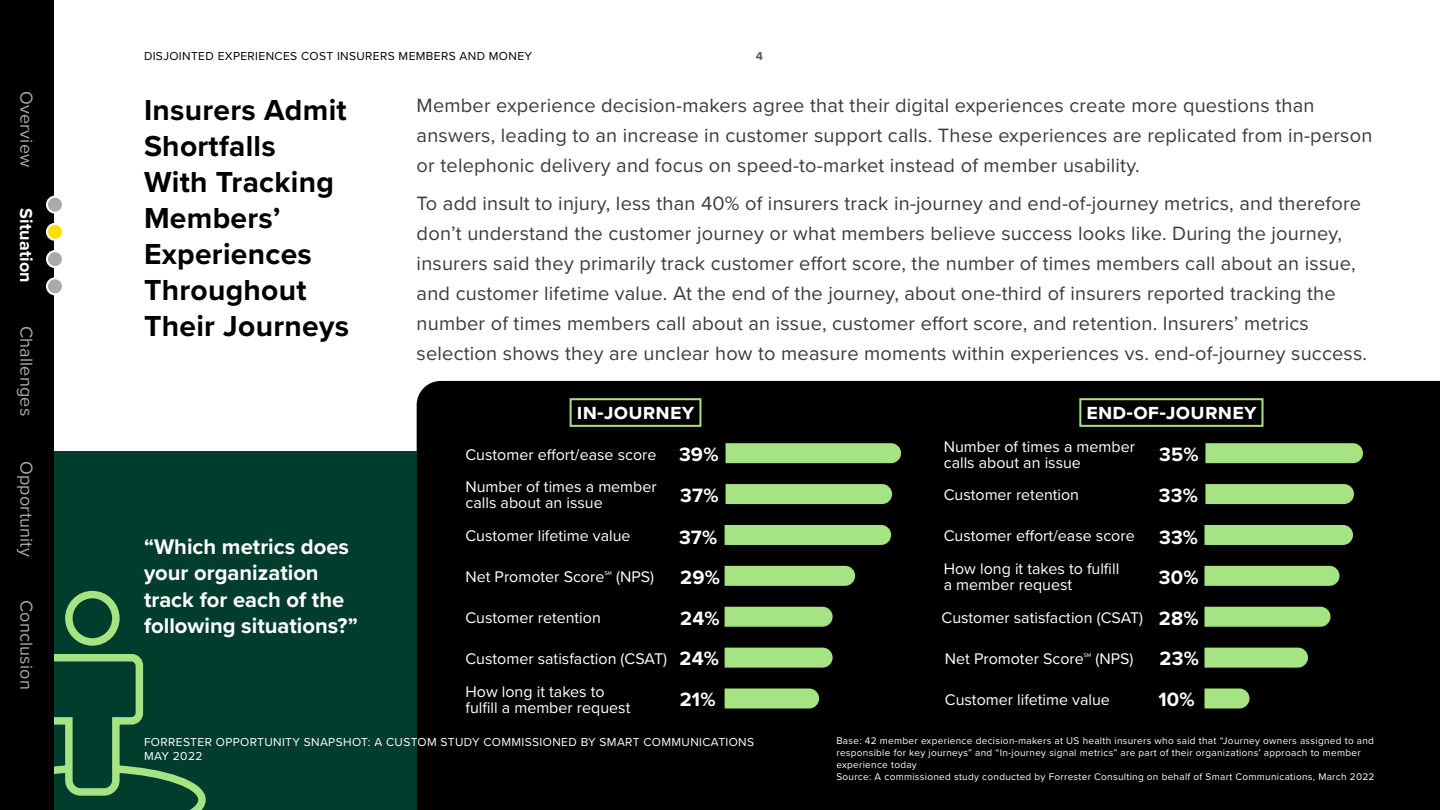
<style>
.page{position:relative;width:1440px;height:810px;background:#fff}
.page>*{position:absolute;margin:0;border:0;box-sizing:border-box;transform-origin:0 0}
.t1{font:700 30px/36px "Proxima Nova";letter-spacing:.01em;color:#000}
.t2{font:700 22px/26.4px "Proxima Nova";color:#fff}
.t3{font:20px/30px "Proxima Nova";letter-spacing:.01em;color:#3c3c3c}
.t4{font:700 20px "Proxima Nova";letter-spacing:.01em;color:#fff}
.t5{font:18px "Proxima Nova";letter-spacing:.01em;color:#aaa}
.t6{font:700 18px "Proxima Nova";letter-spacing:.01em;color:#fff}
.t7{font:16px/16px "Proxima Nova";color:#fff}
.t8{font:12px/14.4px "Proxima Nova";letter-spacing:.03em;color:#fff}
.t9{font:12px "Proxima Nova";letter-spacing:.03em;color:#000}
.t10{font:700 12px "Proxima Nova";color:#5a5a5a}
.t11{font:10px/12px "Proxima Nova";letter-spacing:.03em;color:#fff}
</style>
<div class="page">
<div style="left:417px;top:381px;width:1023px;height:429px;background:#000"></div>
<div style="left:0;top:451px;width:417px;height:359px;background:#003d2d"></div>
<div style="left:726px;top:443px;width:175px;height:20px;background:#a6e483"></div>
<svg style="left:1205px;top:443px;width:158px;height:20px;background:#a1de7f"></svg>
<div style="left:726px;top:484px;width:166px;height:20px;background:#a6e483"></div>
<svg style="left:1205px;top:484px;width:149px;height:20px;background:#a2df80"></svg>
<div style="left:725px;top:525px;width:166px;height:20px;background:#a6e483"></div>
<svg style="left:1204px;top:525px;width:149px;height:20px;background:#a2df80"></svg>
<div style="left:725px;top:566px;width:130px;height:20px;background:#a6e483"></div>
<svg style="left:1204px;top:566px;width:136px;height:20px;background:#a0dd7e"></svg>
<svg style="left:725px;top:607px;width:108px;height:20px;background:#9fdb7e"></svg>
<svg style="left:1204px;top:607px;width:127px;height:20px;background:#9fdb7e"></svg>
<svg style="left:725px;top:648px;width:108px;height:20px;background:#9fda7d"></svg>
<svg style="left:1204px;top:648px;width:104px;height:20px;background:#9eda7d"></svg>
<svg style="left:725px;top:688px;width:94px;height:20px;background:#9ed97d"></svg>
<svg style="left:1204px;top:688px;width:46px;height:20px"></svg>
<div style="left:570px;top:398px;width:131px;height:29px;border:2px solid #a6e483"></div>
<div style="left:1079px;top:398px;width:185px;height:29px;border:2px solid #a6e483"></div>
<svg style="left:54px;top:590px;width:152px;height:220px"></svg>
<div style="left:0;top:0;width:54px;height:810px;background:#000"></div>
<div style="left:47px;top:197px;width:16px;height:16px;background:#aaa;border-radius:50%"></div>
<div style="left:46px;top:196px;width:18px;height:18px;border:2px solid #fff;border-radius:50%"></div>
<div style="left:47px;top:251px;width:16px;height:16px;background:#aaa;border-radius:50%"></div>
<div style="left:46px;top:250px;width:18px;height:18px;border:2px solid #fff;border-radius:50%"></div>
<div style="left:47px;top:224px;width:16px;height:16px;background:#ffde00;border-radius:50%"></div>
<div style="left:46px;top:223px;width:18px;height:18px;border:2px solid #fff;border-radius:50%"></div>
<div style="left:47px;top:278px;width:16px;height:16px;background:#aaa;border-radius:50%"></div>
<div style="left:46px;top:277px;width:18px;height:18px;border:2px solid #fff;border-radius:50%"></div>
<p class="t5" style="left:40px;top:91px;width:78px;rotate:90deg">Overview</p>
<p class="t6" style="left:40px;top:208px;width:76px;rotate:90deg">Situation</p>
<p class="t5" style="left:40px;top:326px;width:92px;rotate:90deg">Challenges</p>
<p class="t5" style="left:40px;top:461px;width:97px;rotate:90deg">Opportunity</p>
<p class="t5" style="left:40px;top:600px;width:91px;rotate:90deg">Conclusion</p>
<p class="t9" style="left:144px;top:47px;width:390px">DISJOINTED EXPERIENCES COST INSURERS MEMBERS AND MONEY</p>
<p class="t10" style="left:756px;top:47px;width:9px">4</p>
<h1 class="t1" style="left:144px;top:91px;width:207px">Insurers Admit<br>Shortfalls<br>With Tracking<br>Members’<br>Experiences<br>Throughout<br>Their Journeys</h1>
<p class="t3" style="left:417px;top:89px;width:957px">Member experience decision-makers agree that their digital experiences create more questions than answers, leading to an increase in customer support calls. These experiences are replicated from in-person or telephonic delivery and focus on speed-to-market instead of member usability.</p>
<p class="t3" style="left:417px;top:187px;width:952px">To add insult to injury, less than 40% of insurers track in-journey and end-of-journey metrics, and therefore don’t understand the customer journey or what members believe success looks like. During the journey, insurers said they primarily track customer effort score, the number of times members call about an issue, and customer lifetime value. At the end of the journey, about one-third of insurers reported tracking the number of times members call about an issue, customer effort score, and retention. Insurers’ metrics selection shows they are unclear how to measure moments within experiences vs. end-of-journey success.</p>
<p class="t2" style="left:144px;top:533px;width:215px">“Which metrics does your organization track for each of the following situations?”</p>
<p class="t2" style="left:577px;top:398px;width:119px">in-journey</p>
<p class="t2" style="left:1086px;top:398px;width:172px">end-of-journey</p>
<p class="t7" style="left:465px;top:445px;width:193px">Customer effort/ease score</p>
<p class="t7" style="left:944px;top:437px;width:193px">Number of times a member calls about an issue</p>
<p class="t4" style="left:679px;top:439px;width:41px">39%</p>
<p class="t4" style="left:1159px;top:439px;width:41px">35%</p>
<p class="t4" style="left:680px;top:480px;width:40px">37%</p>
<p class="t4" style="left:1159px;top:480px;width:41px">33%</p>
<p class="t7" style="left:465px;top:478px;width:193px">Number of times a member calls about an issue</p>
<p class="t7" style="left:944px;top:486px;width:137px">Customer retention</p>
<p class="t7" style="left:465px;top:527px;width:167px">Customer lifetime value</p>
<p class="t7" style="left:944px;top:527px;width:193px">Customer effort/ease score</p>
<p class="t4" style="left:679px;top:523px;width:40px">37%</p>
<p class="t4" style="left:1159px;top:523px;width:41px">33%</p>
<p class="t7" style="left:944px;top:560px;width:177px">How long it takes to fulfill a member request</p>
<p class="t4" style="left:680px;top:562px;width:41px">29%</p>
<p class="t4" style="left:1159px;top:562px;width:41px">30%</p>
<p class="t4" style="left:680px;top:603px;width:41px">24%</p>
<p class="t4" style="left:1159px;top:603px;width:41px">28%</p>
<p class="t4" style="left:680px;top:644px;width:41px">24%</p>
<p class="t4" style="left:1160px;top:644px;width:41px">23%</p>
<p class="t4" style="left:680px;top:685px;width:37px">21%</p>
<p class="t4" style="left:1158px;top:685px;width:38px">10%</p>
<p class="t7" style="left:465px;top:568px;width:190px">Net Promoter Score℠ (NPS)</p>
<p class="t7" style="left:942px;top:609px;width:203px">Customer satisfaction (CSAT)</p>
<p class="t7" style="left:465px;top:609px;width:137px">Customer retention</p>
<p class="t7" style="left:465px;top:650px;width:203px">Customer satisfaction (CSAT)</p>
<p class="t7" style="left:945px;top:650px;width:190px">Net Promoter Score℠ (NPS)</p>
<p class="t7" style="left:465px;top:683px;width:166px">How long it takes to fulfill a member request</p>
<p class="t7" style="left:945px;top:691px;width:167px">Customer lifetime value</p>
<p class="t8" style="left:144px;top:734px;width:612px">FORRESTER OPPORTUNITY SNAPSHOT: A CUSTOM STUDY COMMISSIONED BY SMART COMMUNICATIONS<br>MAY 2022</p>
<p class="t11" style="left:836px;top:734px;width:540px">Base: 42 member experience decision-makers at US health insurers who said that “Journey owners assigned to and responsible for key journeys” and “In-journey signal metrics” are part of their organizations’ approach to member experience today<br>Source: A commissioned study conducted by Forrester Consulting on behalf of Smart Communications, March 2022</p>
</div>
